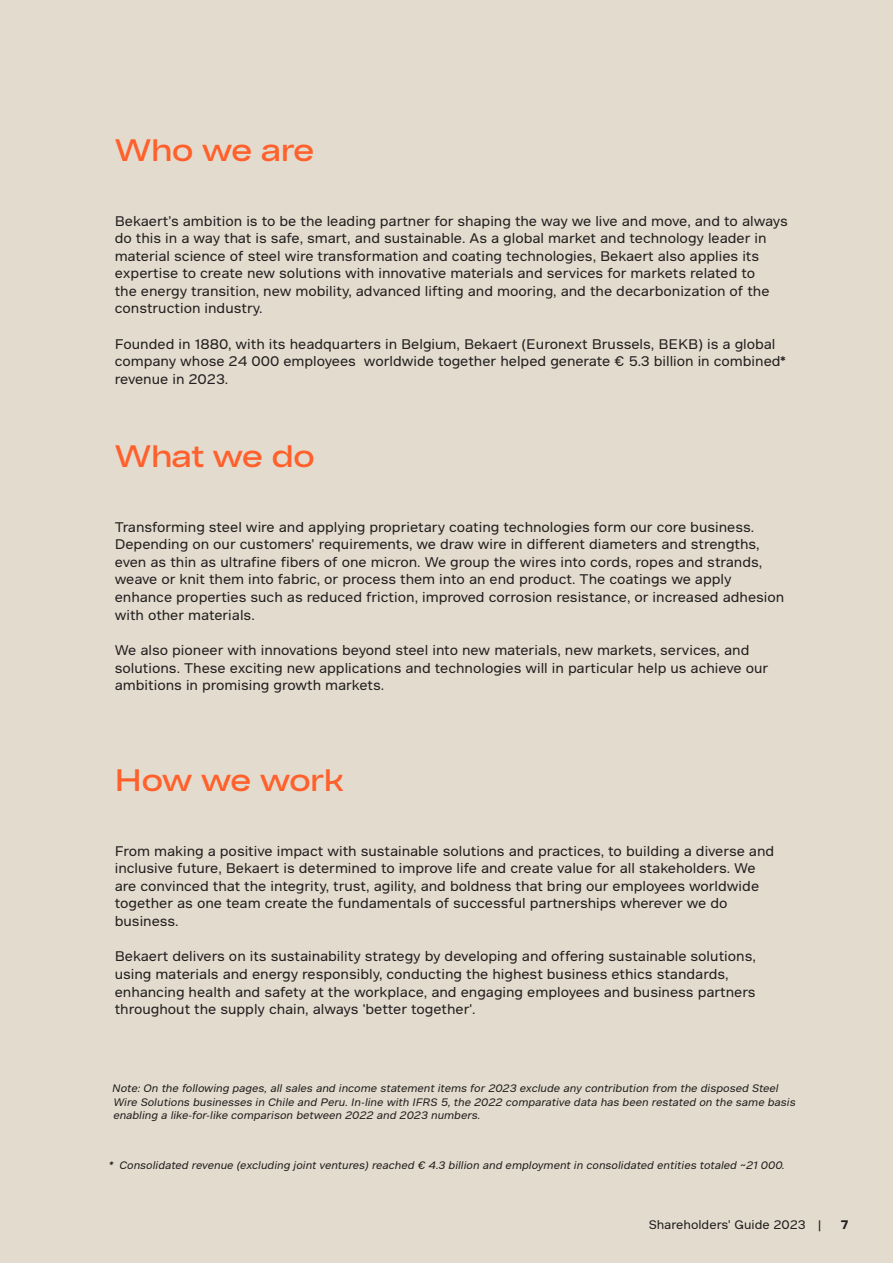
<style>
.page{position:relative;width:893px;height:1263px;background:#e3dcce}
.page>*{position:absolute;margin:0;border:0;box-sizing:border-box;transform-origin:0 0}
.Heading3{font:30px "Bekaert Headline";letter-spacing:-.01em;color:#ff602c}
.Bodytext{font:13.5px/17.5px "Bekaert Text";color:#231f20}
.t1{font:12px "Bekaert Text";color:#231f20}
.t2{font:700 12px "Bekaert Text";color:#231f20}
.FootnoteText{font:italic 10.5px/13.6px "Bekaert Text";color:#231f20}
</style>
<div class="page">
<p class="Heading3" style="left:115px;top:131px;width:201px">Who we are</p>
<p class="Bodytext" style="left:115px;top:212px;width:675px">Bekaert’s ambition is to be the leading partner for shaping the way we live and move, and to always do this in a way that is safe, smart, and sustainable. As a global market and technology leader in material science of steel wire transformation and coating technologies, Bekaert also applies its expertise to create new solutions with innovative materials and services for markets related to<br>the energy transition, new mobility, advanced lifting and mooring, and the decarbonization of the construction industry.</p>
<p class="Bodytext" style="left:115px;top:335px;width:672px">Founded in 1880, with its headquarters in Belgium, Bekaert (Euronext Brussels, BEKB) is a global company whose 24 000 employees worldwide together helped generate € 5.3 billion in combined* revenue in 2023.</p>
<p class="Heading3" style="left:115px;top:437px;width:201px">What we do</p>
<p class="Bodytext" style="left:115px;top:518px;width:671px">Transforming steel wire and applying proprietary coating technologies form our core business.<br>Depending on our customers’ requirements, we draw wire in different diameters and strengths, even as thin as ultrafine fibers of one micron. We group the wires into cords, ropes and strands, weave or knit them into fabric, or process them into an end product. The coatings we apply enhance properties such as reduced friction, improved corrosion resistance, or increased adhesion with other materials.</p>
<p class="Bodytext" style="left:115px;top:641px;width:655px">We also pioneer with innovations beyond steel into new materials, new markets, services, and solutions. These exciting new applications and technologies will in particular help us achieve our ambitions in promising growth markets.</p>
<p class="Heading3" style="left:115px;top:761px;width:231px">How we work</p>
<p class="Bodytext" style="left:115px;top:842px;width:661px">From making a positive impact with sustainable solutions and practices, to building a diverse and inclusive future, Bekaert is determined to improve life and create value for all stakeholders. We are convinced that the integrity, trust, agility, and boldness that bring our employees worldwide together as one team create the fundamentals of successful partnerships wherever we do business.</p>
<p class="Bodytext" style="left:115px;top:948px;width:643px">Bekaert delivers on its sustainability strategy by developing and offering sustainable solutions, using materials and energy responsibly, conducting the highest business ethics standards, enhancing health and safety at the workplace, and engaging employees and business partners throughout the supply chain, always 'better together'.</p>
<p class="FootnoteText" style="left:112px;top:1081px;width:685px">Note: On the following pages, all sales and income statement items for 2023 exclude any contribution from the disposed Steel<br>Wire Solutions businesses in Chile and Peru. In-line with IFRS 5, the 2022 comparative data has been restated on the same basis enabling a like-for-like comparison between 2022 and 2023 numbers.</p>
<p class="FootnoteText" style="left:109px;top:1158px;width:677px">* Consolidated revenue (excluding joint ventures) reached € 4.3 billion and employment in consolidated entities totaled ~21 000.</p>
<p class="t1" style="left:649px;top:1217px;width:174px">Shareholders’ Guide 2023 |</p>
<p class="t2" style="left:841px;top:1217px;width:9px">7</p>
</div>
